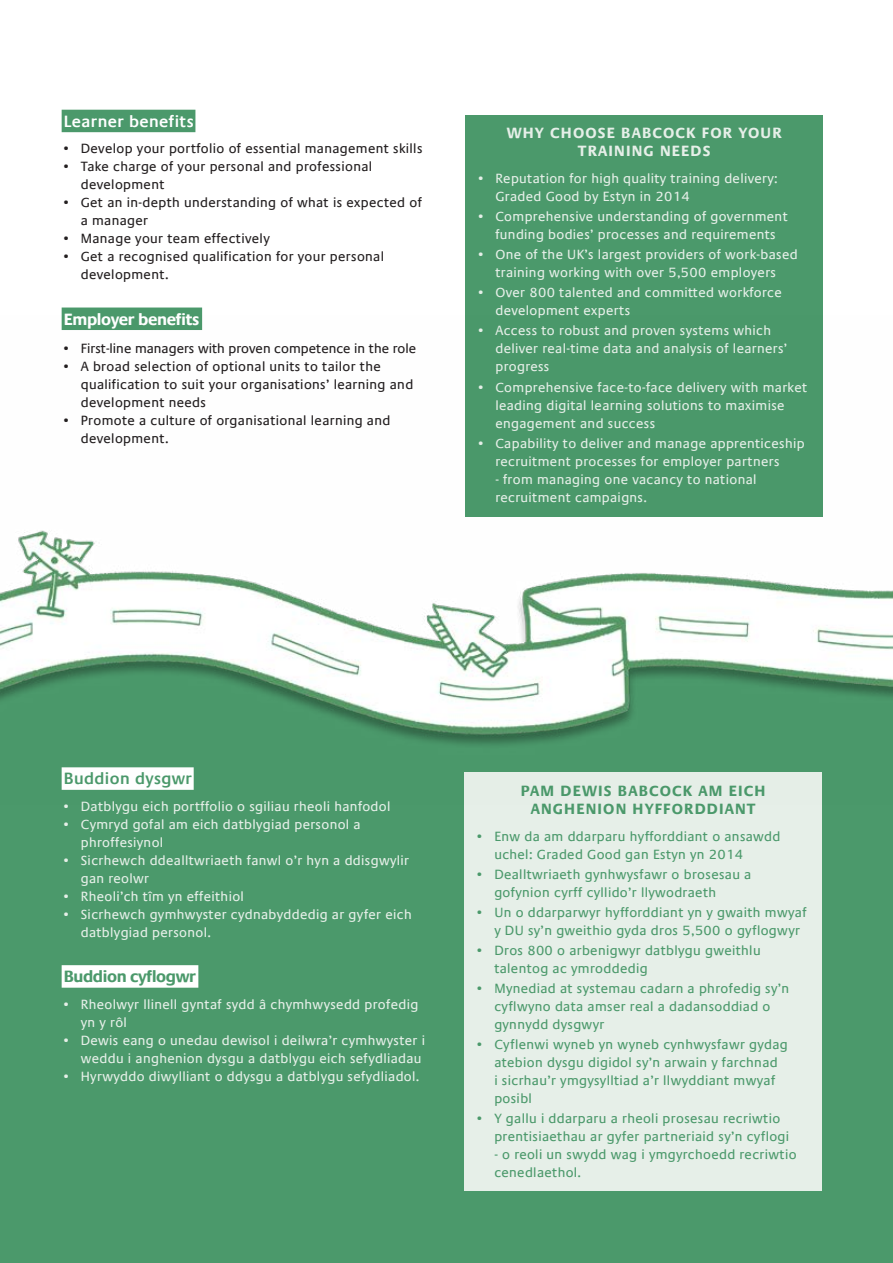
<style>
.page{position:relative;width:893px;height:1263px;background:#fff}
.page>*{position:absolute;margin:0;border:0;box-sizing:border-box;transform-origin:0 0}
.t1{font:700 16.5px "Praxis Com";letter-spacing:-.025em;color:#fff}
.t2{font:600 16.5px "Praxis Com";letter-spacing:.025em;color:#fff}
.t3{font:700 16.5px "Praxis Com";letter-spacing:-.025em;color:#4b996b}
.t4{font:600 16.5px "Praxis Com";letter-spacing:.025em;color:#4b996b}
.t5{font:700 15px/18px "Praxis Com";letter-spacing:.075em;color:#4b996b;text-align:center}
.t6{font:700 15px/18px "Praxis Com";letter-spacing:.075em;color:#e6efe8;text-align:center}
.t7{font:13.5px/18px "Praxis Com";letter-spacing:.025em;color:#e6efe8}
.t8{font:13.5px/18px "Praxis Com";letter-spacing:.025em;color:#4b996b}
.t9{font:13.5px/18px "Praxis Com";letter-spacing:.025em;color:#231f20}
.t10{font:13.5px "Praxis Com";color:#231f20}
</style>
<div class="page">
<div style="left:0;top:660px;width:893px;height:603px;background:#4b996b"></div>
<div style="left:62px;top:110px;width:133px;height:22px;background:#4b996b"></div>
<div style="left:62px;top:307px;width:140px;height:23px;background:#4b996b"></div>
<div style="left:466px;top:115px;width:357px;height:402px;background:#4b996b"></div>
<div style="left:62px;top:965px;width:136px;height:23px;background:#fff"></div>
<div style="left:465px;top:772px;width:357px;height:419px;background:#e6efe8"></div>
<img style="left:0;top:316px;width:893px;height:489px">
<p class="t2" style="left:64px;top:111px;width:131px">Learner benefits</p>
<p class="t9" style="left:64px;top:140px;width:360px">• Develop your portfolio of essential management skills</p>
<p class="t9" style="left:81px;top:158px;width:293px;text-indent:-17px">• Take charge of your personal and professional development</p>
<p class="t9" style="left:81px;top:194px;width:343px;text-indent:-17px">• Get an in-depth understanding of what is expected of a manager</p>
<p class="t9" style="left:64px;top:230px;width:207px">• Manage your team effectively</p>
<p class="t9" style="left:81px;top:248px;width:305px;text-indent:-17px">• Get a recognised qualification for your personal development.</p>
<p class="t1" style="left:64px;top:309px;width:137px">Employer benefits</p>
<p class="t10" style="left:64px;top:340px;width:354px">• First-line managers with proven competence in the role</p>
<p class="t9" style="left:81px;top:357px;width:334px;text-indent:-17px">• A broad selection of optional units to tailor the qualification to suit your organisations’ learning and development needs</p>
<p class="t9" style="left:81px;top:411px;width:311px;text-indent:-17px">• Promote a culture of organisational learning and development.</p>
<p class="t6" style="left:507px;top:124px;width:276px">WHY CHOOSE BABCOCK FOR YOUR<br>TRAINING NEEDS</p>
<p class="t7" style="left:495px;top:169px;width:284px;text-indent:-17px">• Reputation for high quality training delivery:<br>Graded Good by Estyn in 2014</p>
<p class="t7" style="left:478px;top:207px;width:311px;text-align:center">• Comprehensive understanding of government funding bodies’ processes and requirements</p>
<p class="t7" style="left:478px;top:246px;width:321px;text-align:center">• One of the UK’s largest providers of work-based training working with over 5,500 employers</p>
<p class="t7" style="left:495px;top:284px;width:288px;text-indent:-17px">• Over 800 talented and committed workforce development experts</p>
<p class="t7" style="left:495px;top:322px;width:293px;text-indent:-17px">• Access to robust and proven systems which deliver real-time data and analysis of learners’ progress</p>
<p class="t7" style="left:495px;top:378px;width:313px;text-indent:-17px">• Comprehensive face-to-face delivery with market leading digital learning solutions to maximise engagement and success</p>
<p class="t7" style="left:495px;top:434px;width:311px;text-indent:-17px">• Capability to deliver and manage apprenticeship recruitment processes for employer partners</p>
<p class="t7" style="left:495px;top:470px;width:263px">- from managing one vacancy to national recruitment campaigns.</p>
<p class="t4" style="left:64px;top:769px;width:130px">Buddion dysgwr</p>
<p class="t7" style="left:64px;top:797px;width:328px">• Datblygu eich portffolio o sgiliau rheoli hanfodol</p>
<p class="t7" style="left:81px;top:815px;width:281px;text-indent:-17px">• Cymryd gofal am eich datblygiad personol a phroffesiynol</p>
<p class="t7" style="left:81px;top:851px;width:330px;text-indent:-17px">• Sicrhewch ddealltwriaeth fanwl o’r hyn a ddisgwylir gan reolwr</p>
<p class="t7" style="left:64px;top:887px;width:182px">• Rheoli’ch tîm yn effeithiol</p>
<p class="t7" style="left:81px;top:905px;width:332px;text-indent:-17px">• Sicrhewch gymhwyster cydnabyddedig ar gyfer eich datblygiad personol.</p>
<p class="t3" style="left:64px;top:967px;width:134px">Buddion cyflogwr</p>
<p class="t7" style="left:81px;top:995px;width:339px;text-indent:-17px">• Rheolwyr llinell gyntaf sydd â chymhwysedd profedig yn y rôl</p>
<p class="t7" style="left:64px;top:1031px;width:363px;text-align:right">• Dewis eang o unedau dewisol i deilwra’r cymhwyster i weddu i anghenion dysgu a datblygu eich sefydliadau</p>
<p class="t7" style="left:64px;top:1067px;width:357px">• Hyrwyddo diwylliant o ddysgu a datblygu sefydliadol.</p>
<p class="t5" style="left:521px;top:782px;width:246px">PAM DEWIS BABCOCK AM EICH<br>ANGHENION HYFFORDDIANT</p>
<p class="t8" style="left:494px;top:827px;width:288px;text-indent:-17px">• Enw da am ddarparu hyfforddiant o ansawdd uchel: Graded Good gan Estyn yn 2014</p>
<p class="t8" style="left:494px;top:865px;width:259px;text-indent:-17px">• Dealltwriaeth gynhwysfawr o brosesau a gofynion cyrff cyllido’r llywodraeth</p>
<p class="t8" style="left:494px;top:903px;width:314px;text-indent:-17px">• Un o ddarparwyr hyfforddiant yn y gwaith mwyaf y DU sy’n gweithio gyda dros 5,500 o gyflogwyr</p>
<p class="t8" style="left:494px;top:941px;width:268px;text-indent:-17px">• Dros 800 o arbenigwyr datblygu gweithlu talentog ac ymroddedig</p>
<p class="t8" style="left:494px;top:979px;width:296px;text-indent:-17px">• Mynediad at systemau cadarn a phrofedig sy’n cyflwyno data amser real a dadansoddiad o gynnydd dysgwyr</p>
<p class="t8" style="left:494px;top:1036px;width:295px;text-indent:-17px">• Cyflenwi wyneb yn wyneb cynhwysfawr gydag atebion dysgu digidol sy’n arwain y farchnad<br>i sicrhau’r ymgysylltiad a’r llwyddiant mwyaf posibl</p>
<p class="t8" style="left:494px;top:1110px;width:296px;text-indent:-17px">• Y gallu i ddarparu a rheoli prosesau recriwtio prentisiaethau ar gyfer partneriaid sy’n cyflogi</p>
<p class="t8" style="left:494px;top:1146px;width:304px">- o reoli un swydd wag i ymgyrchoedd recriwtio cenedlaethol.</p>
</div>
